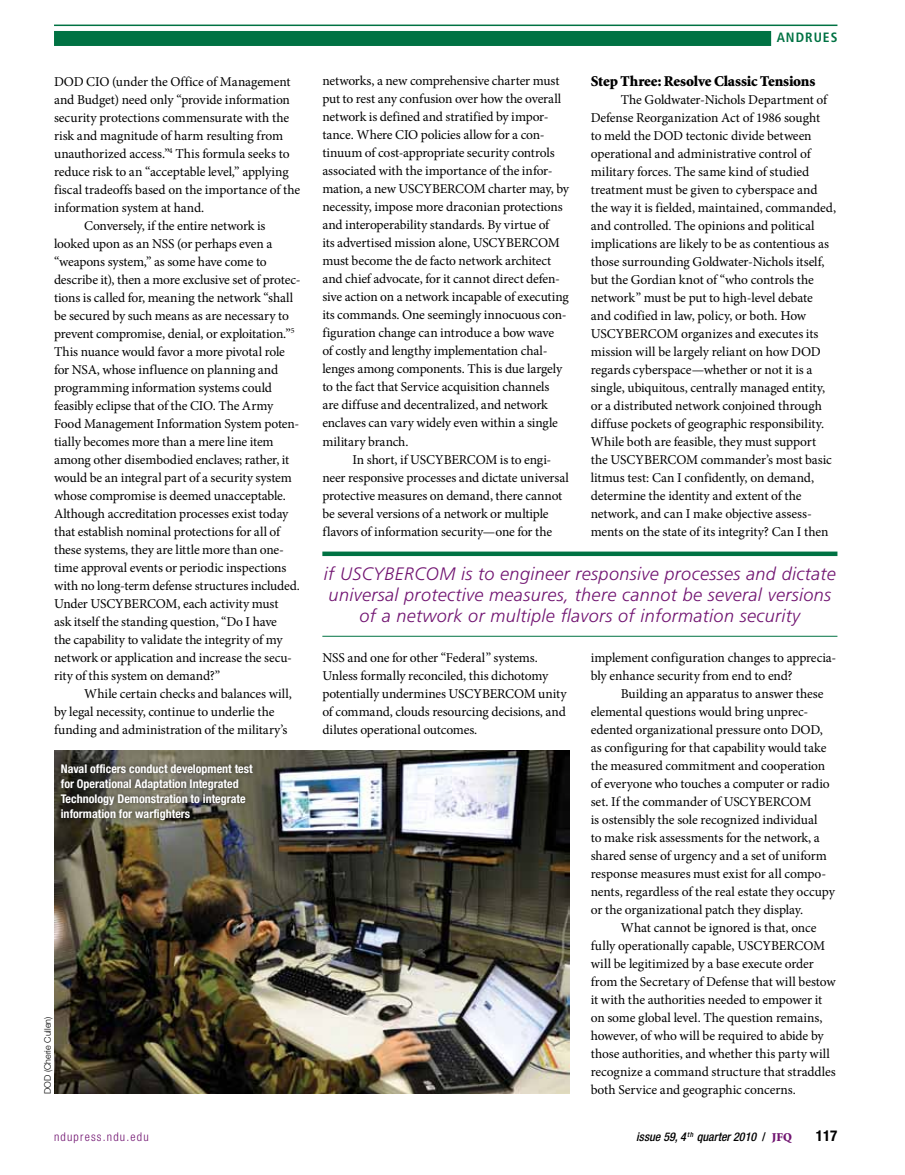
<style>
.page{position:relative;width:905px;height:1175px;background:#fff}
.page>*{position:absolute;margin:0;border:0;box-sizing:border-box;transform-origin:0 0}
.t1{font:italic 300 18px/21px "Frutiger LT Std";letter-spacing:.02em;color:#711471;text-align:center}
.t2{font:900 15px "Minion Std";letter-spacing:-.01em;color:#000}
.t3{font:700 condensed 15px "Helvetica Neue LT Std";color:#000}
.t4{font:13.5px/18px "Minion Pro";letter-spacing:-.01em;color:#000}
.t5{font:700 condensed 13.5px "Frutiger LT Std";letter-spacing:.075em;color:#007243}
.t6{font:700 condensed 12px/15px "Helvetica Neue LT Std";color:#fff}
.t7{font:italic 500 condensed 12px "Helvetica Neue LT Std";color:#000}
.t8{font:300 condensed 12px "Helvetica Neue LT Std";letter-spacing:.1em;color:#711471}
.t9{font:300 9px "Helvetica Neue LT Std";color:#000}
.s1{font-style:normal}
.s2{font-family:"Minion Std";font-weight:900;font-style:normal;font-stretch:normal;color:#711471}
</style>
<div class="page">
<div style="left:54px;top:31px;width:717px;height:15px;background:#007243"></div>
<hr style="left:54px;top:25px;width:783px;height:1px;background:#007243">
<div style="left:322px;top:551px;width:515px;height:5px;background:#007243"></div>
<hr style="left:322px;top:636px;width:515px;height:1px;background:#007243">
<img style="left:55px;top:750px;width:514px;height:344px">
<div style="left:55px;top:758px;width:203px;height:67px;background:#000;opacity:.75"></div>
<p class="t4" style="left:54px;top:72px;width:238px">DOD CIO (under the Office of Management</p>
<p class="t4" style="left:54px;top:90px;width:237px">and Budget) need only “provide information</p>
<p class="t4" style="left:54px;top:108px;width:237px">security protections commensurate with the</p>
<p class="t4" style="left:54px;top:126px;width:231px">risk and magnitude of harm resulting from</p>
<p class="t4" style="left:54px;top:144px;width:237px">unauthorized access.”<sup>4</sup> This formula seeks to</p>
<p class="t4" style="left:54px;top:162px;width:236px">reduce risk to an “acceptable level,” applying</p>
<p class="t4" style="left:54px;top:180px;width:248px">fiscal tradeoffs based on the importance of the</p>
<p class="t4" style="left:54px;top:198px;width:152px">information system at hand.</p>
<p class="t4" style="left:84px;top:216px;width:183px">Conversely, if the entire network is</p>
<p class="t4" style="left:54px;top:234px;width:220px">looked upon as an NSS (or perhaps even a</p>
<p class="t4" style="left:54px;top:252px;width:214px">“weapons system,” as some have come to</p>
<p class="t4" style="left:54px;top:270px;width:248px">describe it), then a more exclusive set of protec-</p>
<p class="t4" style="left:54px;top:288px;width:241px">tions is called for, meaning the network “shall</p>
<p class="t4" style="left:54px;top:306px;width:236px">be secured by such means as are necessary to</p>
<p class="t4" style="left:54px;top:324px;width:242px">prevent compromise, denial, or exploitation.”<sup>5</sup></p>
<p class="t4" style="left:54px;top:342px;width:232px">This nuance would favor a more pivotal role</p>
<p class="t4" style="left:54px;top:360px;width:226px">for NSA, whose influence on planning and</p>
<p class="t4" style="left:54px;top:378px;width:219px">programming information systems could</p>
<p class="t4" style="left:54px;top:396px;width:221px">feasibly eclipse that of the CIO. The Army</p>
<p class="t4" style="left:54px;top:414px;width:247px">Food Management Information System poten-</p>
<p class="t4" style="left:54px;top:432px;width:221px">tially becomes more than a mere line item</p>
<p class="t4" style="left:54px;top:450px;width:237px">among other disembodied enclaves; rather, it</p>
<p class="t4" style="left:54px;top:468px;width:239px">would be an integral part of a security system</p>
<p class="t4" style="left:54px;top:486px;width:233px">whose compromise is deemed unacceptable.</p>
<p class="t4" style="left:54px;top:504px;width:236px">Although accreditation processes exist today</p>
<p class="t4" style="left:54px;top:522px;width:228px">that establish nominal protections for all of</p>
<p class="t4" style="left:54px;top:540px;width:231px">these systems, they are little more than one-</p>
<p class="t4" style="left:54px;top:558px;width:234px">time approval events or periodic inspections</p>
<p class="t4" style="left:54px;top:576px;width:247px">with no long-term defense structures included.</p>
<p class="t4" style="left:54px;top:594px;width:226px">Under USCYBERCOM, each activity must</p>
<p class="t4" style="left:54px;top:612px;width:224px">ask itself the standing question, “Do I have</p>
<p class="t4" style="left:54px;top:630px;width:230px">the capability to validate the integrity of my</p>
<p class="t4" style="left:54px;top:648px;width:239px">network or application and increase the secu-</p>
<p class="t4" style="left:54px;top:666px;width:168px">rity of this system on demand?”</p>
<p class="t4" style="left:84px;top:684px;width:209px">While certain checks and balances will,</p>
<p class="t4" style="left:54px;top:702px;width:222px">by legal necessity, continue to underlie the</p>
<p class="t4" style="left:54px;top:720px;width:235px">funding and administration of the military’s</p>
<p class="t6" style="left:61px;top:760px;width:193px">Naval officers conduct development test for Operational Adaptation Integrated Technology Demonstration to integrate information for warfighters</p>
<p class="t9" style="left:42px;top:1094px;width:79px;rotate:-90deg">DOD (Cherie Cullen)</p>
<p class="t4" style="left:322px;top:72px;width:248px">networks, a new comprehensive charter must put to rest any confusion over how the overall network is defined and stratified by impor&shy;tance. Where CIO policies allow for a con&shy;tinuum of cost-appropriate security controls associated with the importance of the infor&shy;mation, a new USCYBERCOM charter may, by necessity, impose more draconian protections and interoperability standards. By virtue of<br>its advertised mission alone, USCYBERCOM must become the de facto network architect and chief advocate, for it cannot direct defen&shy;sive action on a network incapable of executing its commands. One seemingly innocuous con&shy;figuration change can introduce a bow wave<br>of costly and lengthy implementation chal&shy;lenges among components. This is due largely to the fact that Service acquisition channels are diffuse and decentralized, and network enclaves can vary widely even within a single military branch.</p>
<p class="t4" style="left:322px;top:450px;width:248px;text-indent:30px">In short, if USCYBERCOM is to engi&shy;neer responsive processes and dictate universal protective measures on demand, there cannot be several versions of a network or multiple flavors of information security—one for the</p>
<p class="t5" style="left:776px;top:30px;width:62px">ANDRUES</p>
<p class="t2" style="left:590px;top:73px;width:226px">Step Three: Resolve Classic Tensions</p>
<p class="t4" style="left:590px;top:90px;width:247px;text-indent:30px">The Goldwater-Nichols Department of Defense Reorganization Act of 1986 sought<br>to meld the DOD tectonic divide between operational and administrative control of military forces. The same kind of studied treatment must be given to cyberspace and the way it is fielded, maintained, commanded, and controlled. The opinions and political implications are likely to be as contentious as those surrounding Goldwater-Nichols itself, but the Gordian knot of “who controls the network” must be put to high-level debate and codified in law, policy, or both. How USCYBERCOM organizes and executes its mission will be largely reliant on how DOD regards cyberspace—whether or not it is a single, ubiquitous, centrally managed entity, or a distributed network conjoined through diffuse pockets of geographic responsibility.<br>While both are feasible, they must support the USCYBERCOM commander’s most basic litmus test: Can I confidently, on demand, determine the identity and extent of the network, and can I make objective assess&shy;ments on the state of its integrity? Can I then</p>
<h1 class="t1" style="left:324px;top:564px;width:513px">if USCYBERCOM is to engineer responsive processes and dictate universal protective measures, there cannot be several versions of a network or multiple flavors of information security</h1>
<p class="t4" style="left:322px;top:648px;width:246px">NSS and one for other “Federal” systems.<br>Unless formally reconciled, this dichotomy potentially undermines USCYBERCOM unity of command, clouds resourcing decisions, and dilutes operational outcomes.</p>
<p class="t4" style="left:590px;top:648px;width:247px">implement configuration changes to apprecia&shy;bly enhance security from end to end?</p>
<p class="t4" style="left:590px;top:684px;width:246px;text-indent:30px">Building an apparatus to answer these elemental questions would bring unprec&shy;edented organizational pressure onto DOD, as configuring for that capability would take the measured commitment and cooperation of everyone who touches a computer or radio set. If the commander of USCYBERCOM<br>is ostensibly the sole recognized individual<br>to make risk assessments for the network, a shared sense of urgency and a set of uniform response measures must exist for all compo&shy;nents, regardless of the real estate they occupy or the organizational patch they display.</p>
<p class="t4" style="left:590px;top:918px;width:246px;text-indent:30px">What cannot be ignored is that, once fully operationally capable, USCYBERCOM will be legitimized by a base execute order from the Secretary of Defense that will bestow it with the authorities needed to empower it on some global level. The question remains, however, of who will be required to abide by those authorities, and whether this party will recognize a command structure that straddles both Service and geographic concerns.</p>
<p class="t8" style="left:54px;top:1129px;width:96px">ndupress.ndu.edu</p>
<p class="t7" style="left:636px;top:1129px;width:157px">issue 59, 4 <sup>th</sup> quarter 2010 <span class="s1">/</span> <span class="s2">JFQ</span></p>
<p class="t3" style="left:815px;top:1126px;width:23px">117</p>
</div>
